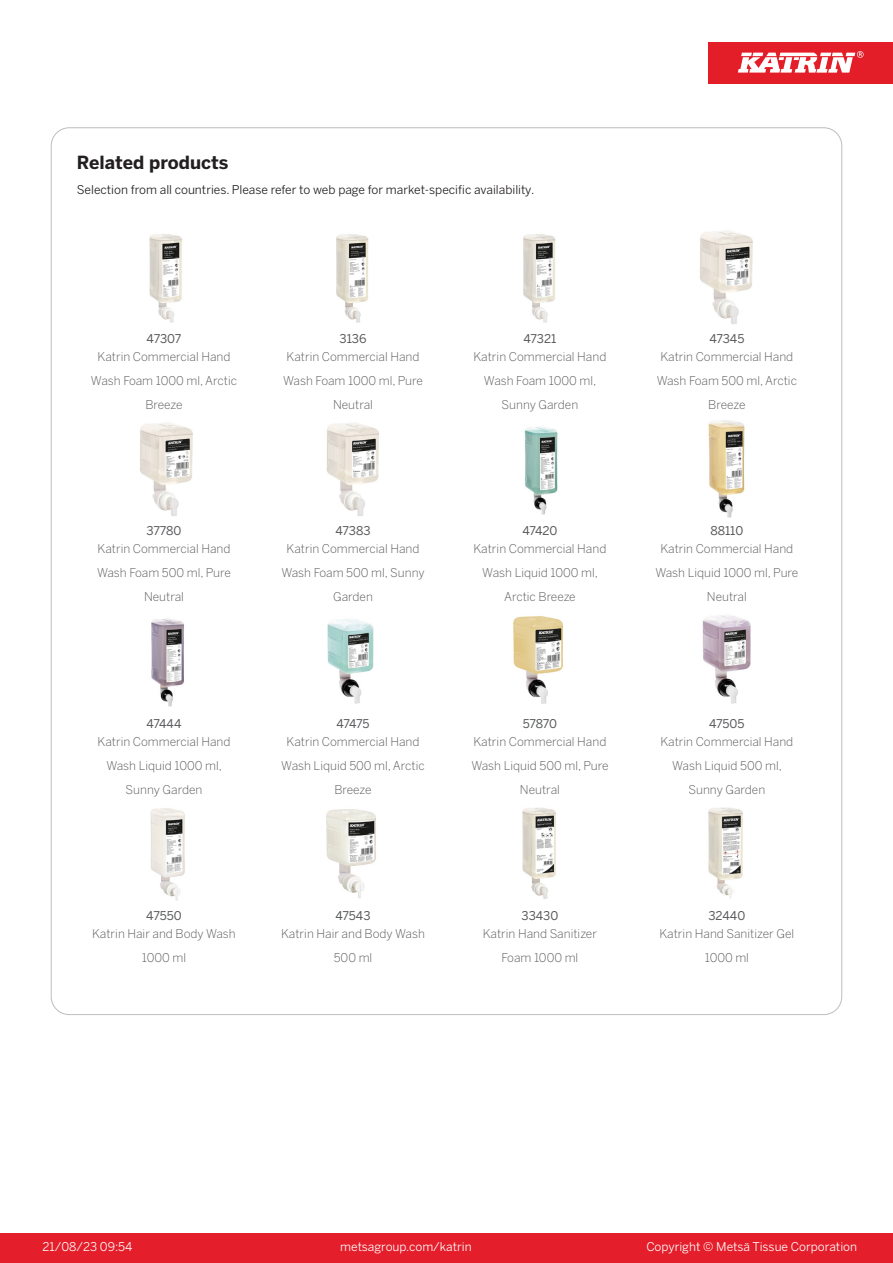
<style>
.page{position:relative;width:893px;height:1263px;background:#fff}
.page>*{position:absolute;margin:0;border:0;box-sizing:border-box;transform-origin:0 0}
.T_TableHeader{font:700 18px "Benton Sans";color:#231f20}
.T_RelatedName{font:300 12px/24px "Benton Sans";color:#57585a;text-align:center}
.T_RelatedCode{font:12px "Benton Sans";letter-spacing:-.01em;color:#57585a}
.T_TableBody{font:12px "Benton Sans";color:#231f20}
.t1{font:12px "Benton Sans";color:#fff}
</style>
<div class="page">
<div style="left:0;top:1233px;width:893px;height:30px;background:#e41e2b"></div>
<div style="left:708px;top:43px;width:185px;height:41px;background:#e31e28"></div>
<svg style="left:738px;top:51px;width:126px;height:22px"></svg>
<img style="left:149px;top:234px;width:33px;height:89px">
<img style="left:336px;top:234px;width:33px;height:89px">
<img style="left:523px;top:234px;width:33px;height:89px">
<img style="left:700px;top:230px;width:53px;height:94px">
<img style="left:140px;top:422px;width:53px;height:94px">
<img style="left:326px;top:422px;width:53px;height:94px">
<img style="left:524px;top:427px;width:34px;height:88px">
<img style="left:708px;top:420px;width:37px;height:97px">
<img style="left:151px;top:618px;width:33px;height:89px">
<img style="left:327px;top:619px;width:47px;height:85px">
<img style="left:513px;top:616px;width:50px;height:88px">
<img style="left:702px;top:615px;width:49px;height:89px">
<img style="left:150px;top:808px;width:35px;height:93px">
<img style="left:326px;top:809px;width:50px;height:89px">
<img style="left:522px;top:807px;width:34px;height:92px">
<img style="left:708px;top:807px;width:35px;height:91px">
<p class="T_TableHeader" style="left:77px;top:151px;width:153px">Related products</p>
<p class="T_TableBody" style="left:77px;top:183px;width:459px">Selection from all countries. Please refer to web page for market-specific availability.</p>
<p class="T_RelatedCode" style="left:147px;top:331px;width:36px">47307</p>
<p class="T_RelatedCode" style="left:340px;top:331px;width:28px">3136</p>
<p class="T_RelatedCode" style="left:523px;top:331px;width:34px">47321</p>
<p class="T_RelatedCode" style="left:709px;top:331px;width:37px">47345</p>
<p class="T_RelatedName" style="left:91px;top:345px;width:148px">Katrin Commercial Hand<br>Wash Foam 1000 ml, Arctic<br>Breeze</p>
<p class="T_RelatedName" style="left:283px;top:345px;width:141px">Katrin Commercial Hand<br>Wash Foam 1000 ml, Pure<br>Neutral</p>
<p class="T_RelatedName" style="left:473px;top:345px;width:134px">Katrin Commercial Hand<br>Wash Foam 1000 ml,<br>Sunny Garden</p>
<p class="T_RelatedName" style="left:657px;top:345px;width:142px">Katrin Commercial Hand<br>Wash Foam 500 ml, Arctic<br>Breeze</p>
<p class="T_RelatedCode" style="left:146px;top:524px;width:37px">37780</p>
<p class="T_RelatedCode" style="left:335px;top:524px;width:37px">47383</p>
<p class="T_RelatedCode" style="left:522px;top:524px;width:37px">47420</p>
<p class="T_RelatedCode" style="left:710px;top:524px;width:35px">88110</p>
<p class="T_RelatedName" style="left:97px;top:537px;width:135px">Katrin Commercial Hand<br>Wash Foam 500 ml, Pure<br>Neutral</p>
<p class="T_RelatedName" style="left:281px;top:537px;width:145px">Katrin Commercial Hand<br>Wash Foam 500 ml, Sunny<br>Garden</p>
<p class="T_RelatedName" style="left:473px;top:537px;width:134px">Katrin Commercial Hand<br>Wash Liquid 1000 ml,<br>Arctic Breeze</p>
<p class="T_RelatedName" style="left:655px;top:537px;width:144px">Katrin Commercial Hand<br>Wash Liquid 1000 ml, Pure<br>Neutral</p>
<p class="T_RelatedCode" style="left:147px;top:716px;width:36px">47444</p>
<p class="T_RelatedCode" style="left:336px;top:716px;width:35px">47475</p>
<p class="T_RelatedCode" style="left:523px;top:716px;width:36px">57870</p>
<p class="T_RelatedCode" style="left:709px;top:716px;width:37px">47505</p>
<p class="T_RelatedName" style="left:98px;top:729px;width:134px">Katrin Commercial Hand<br>Wash Liquid 1000 ml,<br>Sunny Garden</p>
<p class="T_RelatedName" style="left:281px;top:729px;width:145px">Katrin Commercial Hand<br>Wash Liquid 500 ml, Arctic<br>Breeze</p>
<p class="T_RelatedName" style="left:471px;top:729px;width:139px">Katrin Commercial Hand<br>Wash Liquid 500 ml, Pure<br>Neutral</p>
<p class="T_RelatedName" style="left:660px;top:729px;width:134px">Katrin Commercial Hand<br>Wash Liquid 500 ml,<br>Sunny Garden</p>
<p class="T_RelatedCode" style="left:146px;top:908px;width:37px">47550</p>
<p class="T_RelatedCode" style="left:336px;top:908px;width:36px">47543</p>
<p class="T_RelatedCode" style="left:521px;top:908px;width:38px">33430</p>
<p class="T_RelatedCode" style="left:708px;top:908px;width:38px">32440</p>
<p class="T_RelatedName" style="left:92px;top:921px;width:145px">Katrin Hair and Body Wash<br>1000 ml</p>
<p class="T_RelatedName" style="left:281px;top:921px;width:145px">Katrin Hair and Body Wash<br>500 ml</p>
<p class="T_RelatedName" style="left:483px;top:921px;width:116px">Katrin Hand Sanitizer<br>Foam 1000 ml</p>
<p class="T_RelatedName" style="left:659px;top:921px;width:136px">Katrin Hand Sanitizer Gel<br>1000 ml</p>
<p class="t1" style="left:43px;top:1239px;width:92px">21/08/23 09:54</p>
<p class="t1" style="left:340px;top:1239px;width:133px">metsagroup.com/katrin</p>
<p class="t1" style="left:646px;top:1239px;width:212px">Copyright © Metsä Tissue Corporation</p>
</div>
